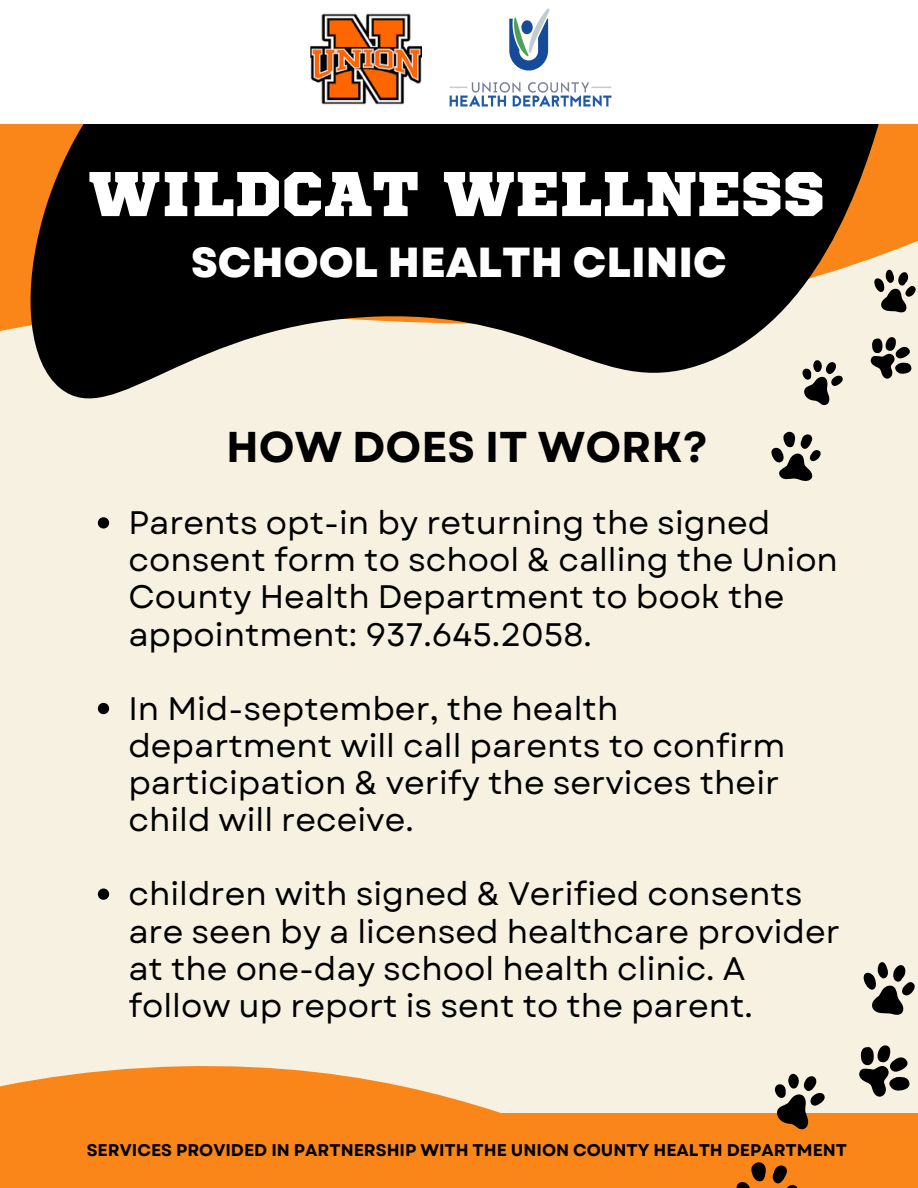
<style>
.page{position:relative;width:918px;height:1188px;background:#fff}
.page>*{position:absolute;margin:0;border:0;box-sizing:border-box;transform-origin:0 0}
.t1{font:63px "Sports World";color:#fff}
.t2{font:700 43.05px "Garet";color:#000}
.t3{font:800 42px "Garet";color:#fff}
.t4{font:32.55px/37.2px "Garet";color:#000}
.t5{font:700 16.95px "Garet";color:#000}
</style>
<div class="page">
<div style="left:0;top:615px;width:918px;height:499px;background:#f6f1e0"></div>
<svg style="left:0;top:124px;width:918px;height:491px;background:#938b7d"></svg>
<div style="left:0;top:1114px;width:918px;height:74px;background:#fa8519"></div>
<svg style="left:871px;top:337px;width:41px;height:42px;background:#7c7971"></svg>
<svg style="left:872px;top:270px;width:45px;height:43px;background:#959288"></svg>
<svg style="left:770px;top:431px;width:52px;height:50px;background:#949187"></svg>
<svg style="left:802px;top:359px;width:43px;height:47px;background:#959288"></svg>
<svg style="left:859px;top:1045px;width:51px;height:52px;background:#7d7a72"></svg>
<svg style="left:860px;top:962px;width:57px;height:54px;background:#99968b"></svg>
<svg style="left:773px;top:1165px;width:25px;height:23px"></svg>
<svg style="left:736px;top:1162px;width:30px;height:26px"></svg>
<svg style="left:775px;top:1072px;width:52px;height:58px"></svg>
<img style="left:310px;top:13px;width:112px;height:92px">
<img style="left:450px;top:9px;width:162px;height:98px">
<svg style="left:98px;top:517px;width:11px;height:12px"></svg>
<svg style="left:98px;top:703px;width:11px;height:11px"></svg>
<svg style="left:98px;top:889px;width:11px;height:11px"></svg>
<p class="t1" style="left:88px;top:166px;width:738px">WILDCAT WELLNESS</p>
<p class="t3" style="left:191px;top:232px;width:537px">SCHOOL HEALTH CLINIC</p>
<p class="t2" style="left:226px;top:416px;width:483px">HOW DOES IT WORK?</p>
<p class="t4" style="left:128px;top:504px;width:711px">Parents opt-in by returning the signed consent form to school &amp; calling the Union County Health Department to book the appointment: 937.645.2058.</p>
<p class="t4" style="left:128px;top:690px;width:659px">In Mid-september, the health department will call parents to confirm participation &amp; verify the services their child will receive.</p>
<p class="t4" style="left:128px;top:876px;width:713px">children with signed &amp; Verified consents are seen by a licensed healthcare provider at the one-day school health clinic. A follow up report is sent to the parent.</p>
<p class="t5" style="left:87px;top:1138px;width:762px">SERVICES PROVIDED IN PARTNERSHIP WITH THE UNION COUNTY HEALTH DEPARTMENT</p>
</div>
